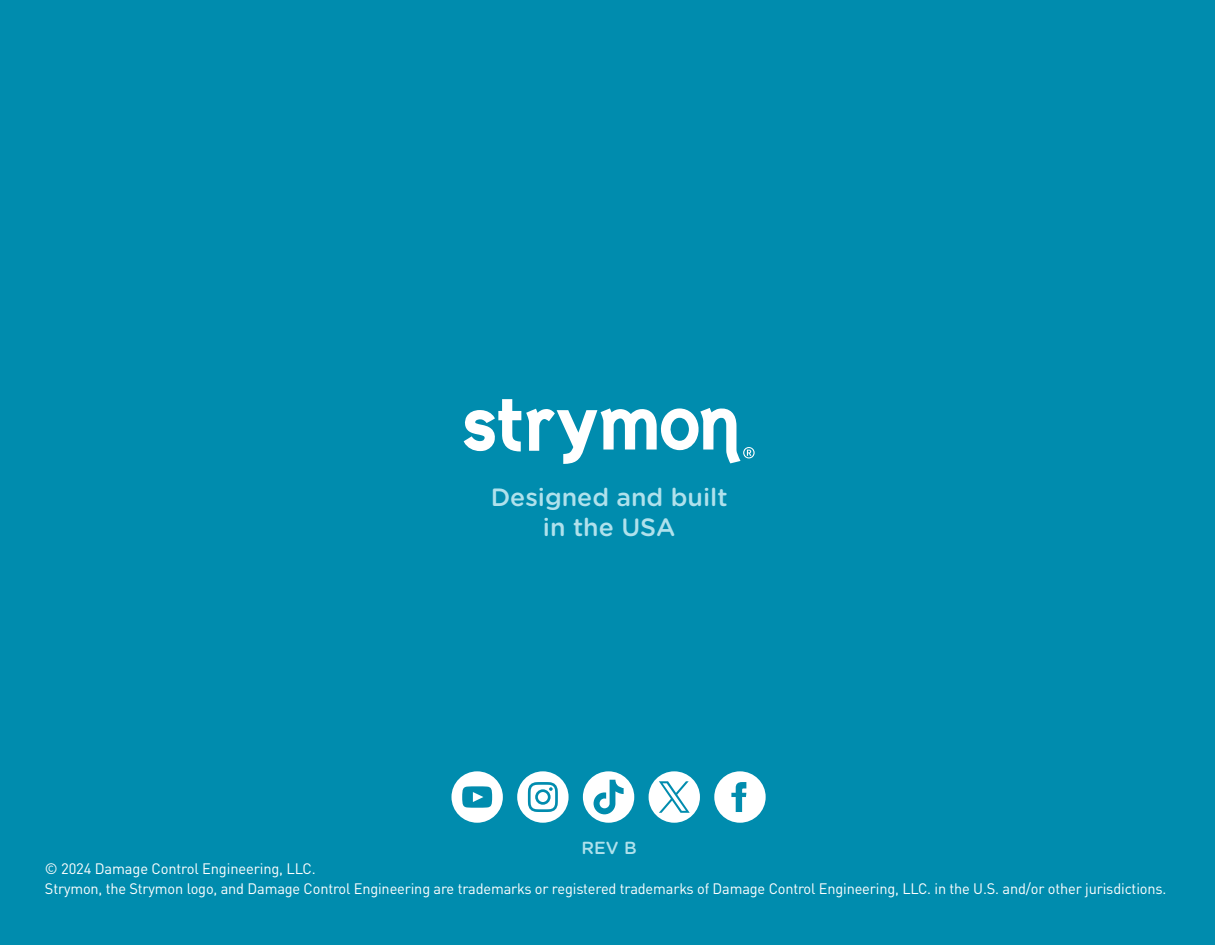
<style>
.page{position:relative;width:1215px;height:945px;background:#008cae}
.page>*{position:absolute;margin:0;border:0;box-sizing:border-box;transform-origin:0 0}
.t1{font:500 25px "Gotham Rounded";color:#b0e1ec}
.t2{font:500 17.5px "Gotham Rounded";color:#b0e1ec}
.Trademark_statement{font:15px "DINOT";letter-spacing:-.01em;color:#fff}
</style>
<div class="page">
<svg style="left:714px;top:771px;width:52px;height:52px"></svg>
<svg style="left:517px;top:771px;width:52px;height:52px"></svg>
<svg style="left:583px;top:771px;width:51px;height:52px"></svg>
<svg style="left:649px;top:771px;width:51px;height:52px"></svg>
<svg style="left:451px;top:771px;width:52px;height:52px"></svg>
<svg style="left:464px;top:399px;width:291px;height:65px"></svg>
<p class="t1" style="left:491px;top:479px;width:238px">Designed and built</p>
<p class="t1" style="left:543px;top:509px;width:134px">in the USA</p>
<p class="t2" style="left:582px;top:836px;width:57px">REV B</p>
<p class="Trademark_statement" style="left:45px;top:859px;width:272px">© 2024 Damage Control Engineering, LLC.</p>
<p class="Trademark_statement" style="left:45px;top:879px;width:1123px">Strymon, the Strymon logo, and Damage Control Engineering are trademarks or registered trademarks of Damage Control Engineering, LLC. in the U.S. and/or other jurisdictions.</p>
</div>
